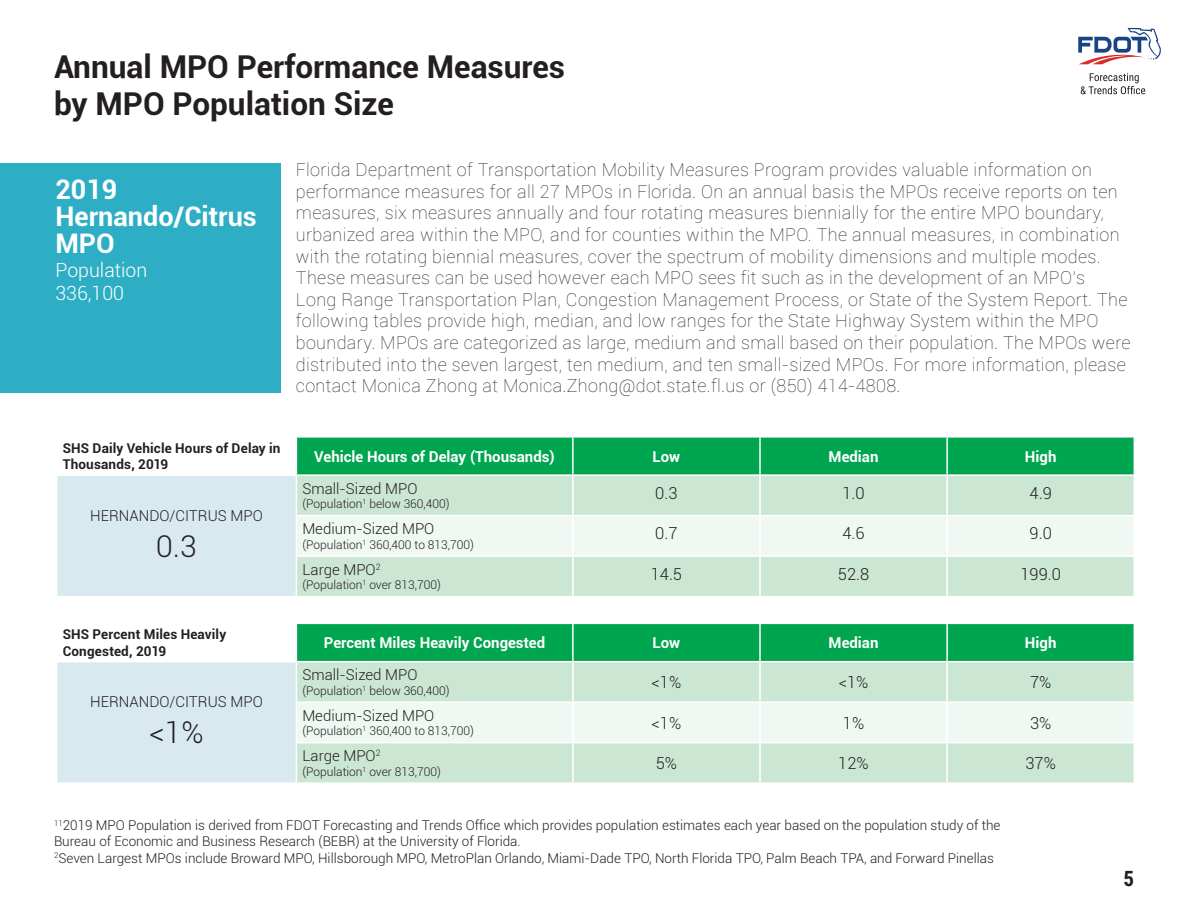
<style>
.page{position:relative;width:1188px;height:918px;background:#fff}
.page>*{position:absolute;margin:0;border:0;box-sizing:border-box;transform-origin:0 0}
.t1{font:700 31.5px/37.8px "Roboto";color:#231f20}
.Table_County{font:300 30px "Roboto";color:#231f20}
.Subtitle{font:700 27px/27px "Roboto";color:#fff}
.t2{font:700 21px "Roboto Condensed";color:#231f20}
.Population{font:300 19.5px "Roboto";color:#fff}
.Intro_Text{font:100 18px/21.6px "Roboto";letter-spacing:.02em;color:#231f20}
.Table_Body{font:300 16.5px "Roboto";color:#231f20}
.Table_Column_Headers{font:700 15px "Roboto";color:#fff}
.Table_Row_Headers_1{font:300 15px "Roboto";color:#231f20}
.Table_County_Name{font:300 15px "Roboto";color:#231f20}
.t3{font:300 13.5px "Roboto";color:#231f20}
.Table_Title{font:700 13.5px/16.2px "Roboto";letter-spacing:.01em;color:#231f20}
.Table_Row_Headers_1-2{font:300 12px "Roboto";color:#231f20}
</style>
<div class="page">
<div style="left:0;top:163px;width:280px;height:229px;background:#2eaec4"></div>
<div style="left:297px;top:438px;width:837px;height:36px;background:#00a54f"></div>
<div style="left:57px;top:475px;width:239px;height:122px;background:#d8eaf0"></div>
<div style="left:297px;top:476px;width:837px;height:120px;background:#cbe6d3"></div>
<div style="left:297px;top:516px;width:837px;height:39px;background:#f0f8f3"></div>
<hr style="left:572px;top:476px;width:2px;height:39px;background:#fff">
<hr style="left:296px;top:515px;width:277px;height:1px;background:#fff">
<hr style="left:572px;top:516px;width:2px;height:39px;background:#fff">
<hr style="left:296px;top:555px;width:277px;height:2px;background:#fff">
<hr style="left:572px;top:557px;width:2px;height:39px;background:#fff">
<hr style="left:572px;top:438px;width:2px;height:36px;background:#fff">
<hr style="left:759px;top:438px;width:2px;height:36px;background:#fff">
<hr style="left:946px;top:438px;width:2px;height:36px;background:#fff">
<hr style="left:56px;top:474px;width:240px;height:2px;background:#fff">
<hr style="left:759px;top:476px;width:2px;height:39px;background:#fff">
<hr style="left:946px;top:476px;width:2px;height:39px;background:#fff">
<hr style="left:573px;top:515px;width:187px;height:1px;background:#fff">
<hr style="left:760px;top:515px;width:187px;height:1px;background:#fff">
<hr style="left:759px;top:516px;width:2px;height:39px;background:#fff">
<hr style="left:947px;top:515px;width:188px;height:1px;background:#fff">
<hr style="left:946px;top:516px;width:2px;height:39px;background:#fff">
<hr style="left:573px;top:555px;width:187px;height:2px;background:#fff">
<hr style="left:760px;top:555px;width:187px;height:2px;background:#fff">
<hr style="left:759px;top:557px;width:2px;height:39px;background:#fff">
<hr style="left:947px;top:555px;width:188px;height:2px;background:#fff">
<hr style="left:946px;top:557px;width:2px;height:39px;background:#fff">
<hr style="left:56px;top:596px;width:240px;height:1px;background:#fff">
<div style="left:297px;top:624px;width:837px;height:37px;background:#00a54f"></div>
<div style="left:57px;top:662px;width:239px;height:121px;background:#d8eaf0"></div>
<div style="left:297px;top:662px;width:837px;height:120px;background:#cbe6d3"></div>
<div style="left:297px;top:703px;width:837px;height:39px;background:#f0f8f3"></div>
<hr style="left:572px;top:662px;width:2px;height:39px;background:#fff">
<hr style="left:296px;top:701px;width:277px;height:2px;background:#fff">
<hr style="left:572px;top:703px;width:2px;height:39px;background:#fff">
<hr style="left:296px;top:742px;width:277px;height:1px;background:#fff">
<hr style="left:572px;top:743px;width:2px;height:39px;background:#fff">
<hr style="left:572px;top:624px;width:2px;height:37px;background:#fff">
<hr style="left:759px;top:624px;width:2px;height:37px;background:#fff">
<hr style="left:946px;top:624px;width:2px;height:37px;background:#fff">
<hr style="left:759px;top:662px;width:2px;height:39px;background:#fff">
<hr style="left:946px;top:662px;width:2px;height:39px;background:#fff">
<hr style="left:573px;top:701px;width:187px;height:2px;background:#fff">
<hr style="left:760px;top:701px;width:187px;height:2px;background:#fff">
<hr style="left:759px;top:703px;width:2px;height:39px;background:#fff">
<hr style="left:947px;top:701px;width:188px;height:2px;background:#fff">
<hr style="left:946px;top:703px;width:2px;height:39px;background:#fff">
<hr style="left:573px;top:742px;width:187px;height:1px;background:#fff">
<hr style="left:760px;top:742px;width:187px;height:1px;background:#fff">
<hr style="left:759px;top:743px;width:2px;height:39px;background:#fff">
<hr style="left:947px;top:742px;width:188px;height:1px;background:#fff">
<hr style="left:946px;top:743px;width:2px;height:39px;background:#fff">
<hr style="left:56px;top:782px;width:240px;height:2px;background:#fff">
<svg style="left:1078px;top:28px;width:83px;height:36px"></svg>
<svg style="left:1081px;top:73px;width:64px;height:21px"></svg>
<p class="t1" style="left:54px;top:46px;width:513px">Annual MPO Performance Measures by MPO Population Size</p>
<p class="Subtitle" style="left:56px;top:175px;width:63px">2019</p>
<p class="Subtitle" style="left:56px;top:202px;width:203px">Hernando/Citrus<br>MPO</p>
<p class="Population" style="left:56px;top:256px;width:93px">Population</p>
<p class="Population" style="left:56px;top:280px;width:70px">336,100</p>
<p class="Intro_Text" style="left:296px;top:158px;width:836px">Florida Department of Transportation Mobility Measures Program provides valuable information on performance measures for all 27 MPOs in Florida. On an annual basis the MPOs receive reports on ten measures, six measures annually and four rotating measures biennially for the entire MPO boundary, urbanized area within the MPO, and for counties within the MPO. The annual measures, in combination with the rotating biennial measures, cover the spectrum of mobility dimensions and multiple modes.<br>These measures can be used however each MPO sees fit such as in the development of an MPO’s<br>Long Range Transportation Plan, Congestion Management Process, or State of the System Report. The following tables provide high, median, and low ranges for the State Highway System within the MPO boundary. MPOs are categorized as large, medium and small based on their population. The MPOs were distributed into the seven largest, ten medium, and ten small-sized MPOs. For more information, please contact Monica Zhong at Monica.Zhong@dot.state.fl.us or (850) 414-4808.</p>
<p class="Table_Title" style="left:63px;top:440px;width:219px">SHS Daily Vehicle Hours of Delay in<br>Thousands, 2019</p>
<p class="Table_Column_Headers" style="left:314px;top:446px;width:242px">Vehicle Hours of Delay (Thousands)</p>
<p class="Table_Column_Headers" style="left:653px;top:446px;width:29px">Low</p>
<p class="Table_Column_Headers" style="left:829px;top:446px;width:51px">Median</p>
<p class="Table_Column_Headers" style="left:1025px;top:446px;width:33px">High</p>
<p class="Table_County_Name" style="left:90px;top:505px;width:174px">HERNANDO/CITRUS MPO</p>
<p class="Table_County" style="left:156px;top:525px;width:42px">0.3</p>
<p class="Table_Row_Headers_1" style="left:302px;top:478px;width:117px">Small-Sized MPO</p>
<p class="Table_Row_Headers_1-2" style="left:302px;top:496px;width:149px">(Population<sup>1</sup> below 360,400)</p>
<p class="Table_Body" style="left:655px;top:482px;width:24px">0.3</p>
<p class="Table_Body" style="left:842px;top:482px;width:24px">1.0</p>
<p class="Table_Body" style="left:1030px;top:482px;width:24px">4.9</p>
<p class="Table_Row_Headers_1" style="left:302px;top:519px;width:134px">Medium-Sized MPO</p>
<p class="Table_Row_Headers_1-2" style="left:302px;top:536px;width:173px">(Population<sup>1</sup> 360,400 to 813,700)</p>
<p class="Table_Body" style="left:655px;top:522px;width:24px">0.7</p>
<p class="Table_Body" style="left:842px;top:522px;width:24px">4.6</p>
<p class="Table_Body" style="left:1030px;top:522px;width:24px">9.0</p>
<p class="Table_Row_Headers_1" style="left:302px;top:559px;width:80px">Large MPO<sup>2</sup></p>
<p class="Table_Row_Headers_1-2" style="left:302px;top:577px;width:140px">(Population<sup>1</sup> over 813,700)</p>
<p class="Table_Body" style="left:651px;top:563px;width:33px">14.5</p>
<p class="Table_Body" style="left:838px;top:563px;width:33px">52.8</p>
<p class="Table_Body" style="left:1020px;top:563px;width:42px">199.0</p>
<p class="Table_Title" style="left:63px;top:626px;width:165px">SHS Percent Miles Heavily<br>Congested, 2019</p>
<p class="Table_Column_Headers" style="left:324px;top:632px;width:223px">Percent Miles Heavily Congested</p>
<p class="Table_Column_Headers" style="left:653px;top:632px;width:29px">Low</p>
<p class="Table_Column_Headers" style="left:829px;top:632px;width:51px">Median</p>
<p class="Table_Column_Headers" style="left:1025px;top:632px;width:33px">High</p>
<p class="Table_County_Name" style="left:90px;top:692px;width:174px">HERNANDO/CITRUS MPO</p>
<p class="Table_County" style="left:149px;top:712px;width:56px">&lt;1%</p>
<p class="Table_Row_Headers_1" style="left:302px;top:665px;width:117px">Small-Sized MPO</p>
<p class="Table_Row_Headers_1-2" style="left:302px;top:682px;width:149px">(Population<sup>1</sup> below 360,400)</p>
<p class="Table_Body" style="left:652px;top:671px;width:31px">&lt;1%</p>
<p class="Table_Body" style="left:839px;top:671px;width:31px">&lt;1%</p>
<p class="Table_Body" style="left:1030px;top:671px;width:23px">7%</p>
<p class="Table_Row_Headers_1" style="left:302px;top:705px;width:134px">Medium-Sized MPO</p>
<p class="Table_Row_Headers_1-2" style="left:302px;top:723px;width:173px">(Population<sup>1</sup> 360,400 to 813,700)</p>
<p class="Table_Body" style="left:652px;top:711px;width:31px">&lt;1%</p>
<p class="Table_Body" style="left:843px;top:711px;width:23px">1%</p>
<p class="Table_Body" style="left:1030px;top:711px;width:23px">3%</p>
<p class="Table_Row_Headers_1" style="left:302px;top:746px;width:80px">Large MPO<sup>2</sup></p>
<p class="Table_Row_Headers_1-2" style="left:302px;top:763px;width:140px">(Population<sup>1</sup> over 813,700)</p>
<p class="Table_Body" style="left:656px;top:752px;width:23px">5%</p>
<p class="Table_Body" style="left:838px;top:752px;width:32px">12%</p>
<p class="Table_Body" style="left:1025px;top:752px;width:32px">37%</p>
<p class="t3" style="left:54px;top:816px;width:948px"><sup>11</sup>2019 MPO Population is derived from FDOT Forecasting and Trends Office which provides population estimates each year based on the population study of the</p>
<p class="t3" style="left:54px;top:832px;width:468px">Bureau of Economic and Business Research (BEBR) at the University of Florida.</p>
<p class="t3" style="left:54px;top:848px;width:942px"><sup>2</sup>Seven Largest MPOs include Broward MPO, Hillsborough MPO, MetroPlan Orlando, Miami-Dade TPO, North Florida TPO, Palm Beach TPA, and Forward Pinellas</p>
<p class="t2" style="left:1123px;top:864px;width:12px">5</p>
</div>
